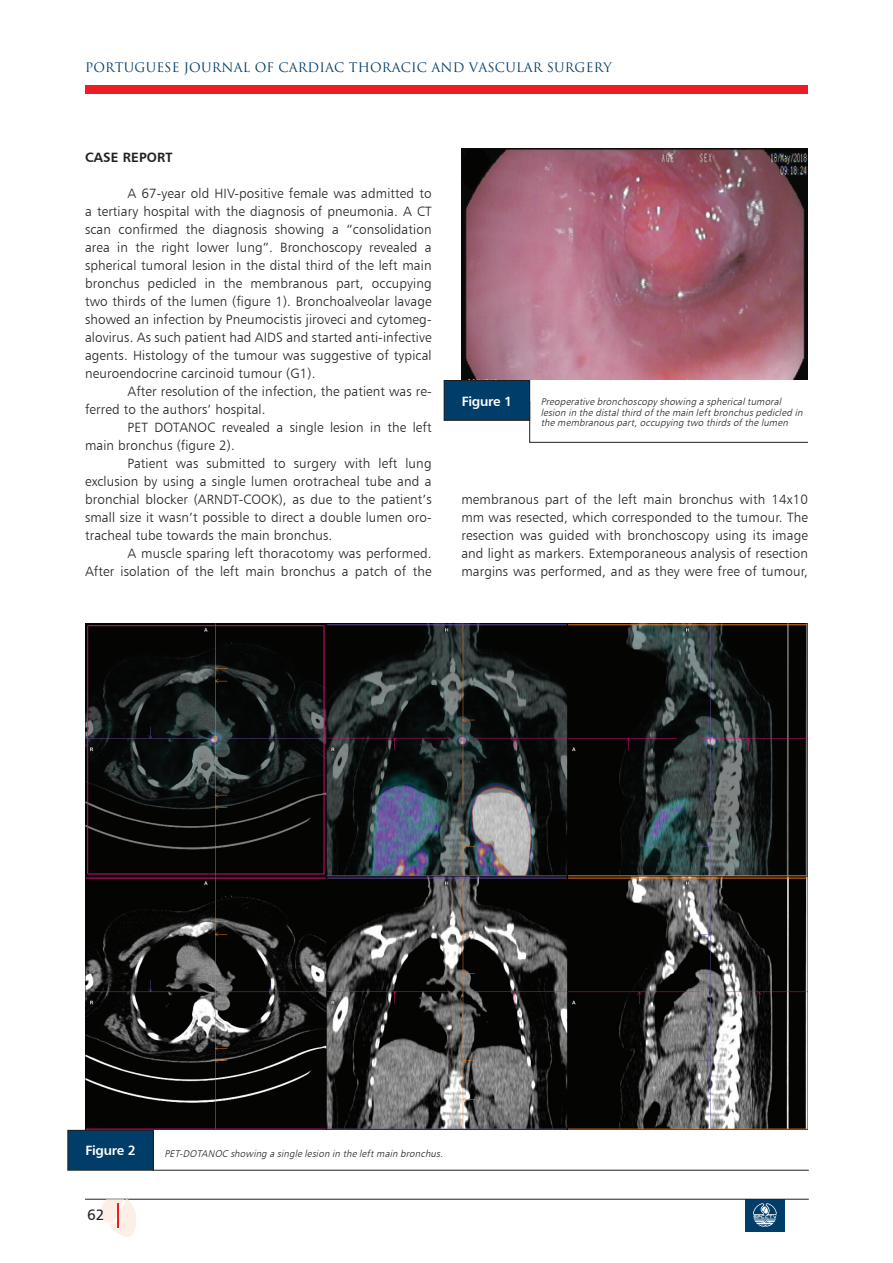
<style>
.page{position:relative;width:893px;height:1263px;background:#fff}
.page>*{position:absolute;margin:0;border:0;box-sizing:border-box;transform-origin:0 0}
.t1{font:15px "Humanist 777 BT Roman B";color:#231f20}
.t2{font:13.5px/18px "Humanist 777 BT Light B";letter-spacing:.01em;color:#231f20;text-align:justify}
.t3{font:13.5px "Humanist 777 BT Bold B";letter-spacing:-.02em;color:#fff}
.t4{font:13.5px "Humanist 777 BT Bold B";letter-spacing:.01em;color:#231f20}
.t5{font:12.75px "Trajan Pro 3";letter-spacing:.01em;color:#003d68}
.t6{font:italic 9.75px/10.5px "Humanist 777 BT Light B";color:#231f20}
</style>
<div class="page">
<div style="left:745px;top:1199px;width:40px;height:33px;background:#003d68"></div>
<svg style="left:753px;top:1203px;width:24px;height:24px"></svg>
<hr style="left:85px;top:1199px;width:724px;height:1px;background:#231f20">
<svg style="left:101px;top:1199px;width:35px;height:38px"></svg>
<svg style="left:529px;top:400px;width:279px;height:43px"></svg>
<div style="left:444px;top:380px;width:86px;height:40px;background:#003d68"></div>
<div style="left:444px;top:380px;width:86px;height:41px;border:1px solid #231f20"></div>
<img style="left:461px;top:149px;width:347px;height:231px">
<svg style="left:153px;top:1169px;width:656px;height:2px"></svg>
<div style="left:68px;top:1130px;width:85px;height:40px;background:#003d68"></div>
<div style="left:67px;top:1130px;width:87px;height:40px;border:1px solid #231f20"></div>
<img style="left:85px;top:623px;width:723px;height:507px">
<div style="left:85px;top:85px;width:723px;height:8px;background:#ee1d23"></div>
<p class="t5" style="left:85px;top:59px;width:528px">PORTUGUESE JOURNAL OF CARDIAC THORACIC AND VASCULAR SURGERY</p>
<p class="t4" style="left:85px;top:149px;width:89px">CASE REPORT</p>
<p class="t2" style="left:85px;top:184px;width:348px;text-indent:43px">A 67-year old HIV-positive female was admitted to a tertiary hospital with the diagnosis of pneumonia. A CT scan confirmed the diagnosis showing a “consolidation area in the right lower lung”. Bronchoscopy revealed a spherical tumoral lesion in the distal third of the left main bronchus pedicled in the membranous part, occupying two thirds of the lumen (figure 1). Bronchoalveolar lavage showed an infection by Pneumocistis jiroveci and cytomeg&shy;alovirus. As such patient had AIDS and started anti-infective agents. Histology of the tumour was suggestive of typical neuroendocrine carcinoid tumour (G1).</p>
<p class="t2" style="left:85px;top:382px;width:348px;text-indent:43px">After resolution of the infection, the patient was re&shy;ferred to the authors’ hospital.</p>
<p class="t2" style="left:85px;top:418px;width:348px;text-indent:43px">PET DOTANOC revealed a single lesion in the left main bronchus (figure 2).</p>
<p class="t2" style="left:85px;top:454px;width:348px;text-indent:43px">Patient was submitted to surgery with left lung exclusion by using a single lumen orotracheal tube and a bronchial blocker (ARNDT-COOK), as due to the patient’s small size it wasn’t possible to direct a double lumen oro&shy;tracheal tube towards the main bronchus.</p>
<p class="t2" style="left:85px;top:544px;width:348px;text-align:right">A muscle sparing left thoracotomy was performed.<br>After isolation of the left main bronchus a patch of the</p>
<p class="t3" style="left:462px;top:392px;width:52px">Figure 1</p>
<p class="t6" style="left:541px;top:396px;width:266px">Preoperative bronchoscopyshowing a sphericaltumoral lesion in the distalthird ofthe main leftbronchuspedicled in the membranouspart,occupying two thirdsofthe lumen</p>
<p class="t2" style="left:461px;top:490px;width:348px">membranous part of the left main bronchus with 14x10 mm was resected, which corresponded to the tumour. The resection was guided with bronchoscopy using its image and light as markers. Extemporaneous analysis of resection margins was performed, and as they were free of tumour,</p>
<p class="t3" style="left:85px;top:1142px;width:52px">Figure 2</p>
<p class="t6" style="left:164px;top:1148px;width:282px">PET-DOTANOC showing a single lesion in the leftmain bronchus.</p>
<p class="t1" style="left:87px;top:1205px;width:19px">62</p>
</div>
